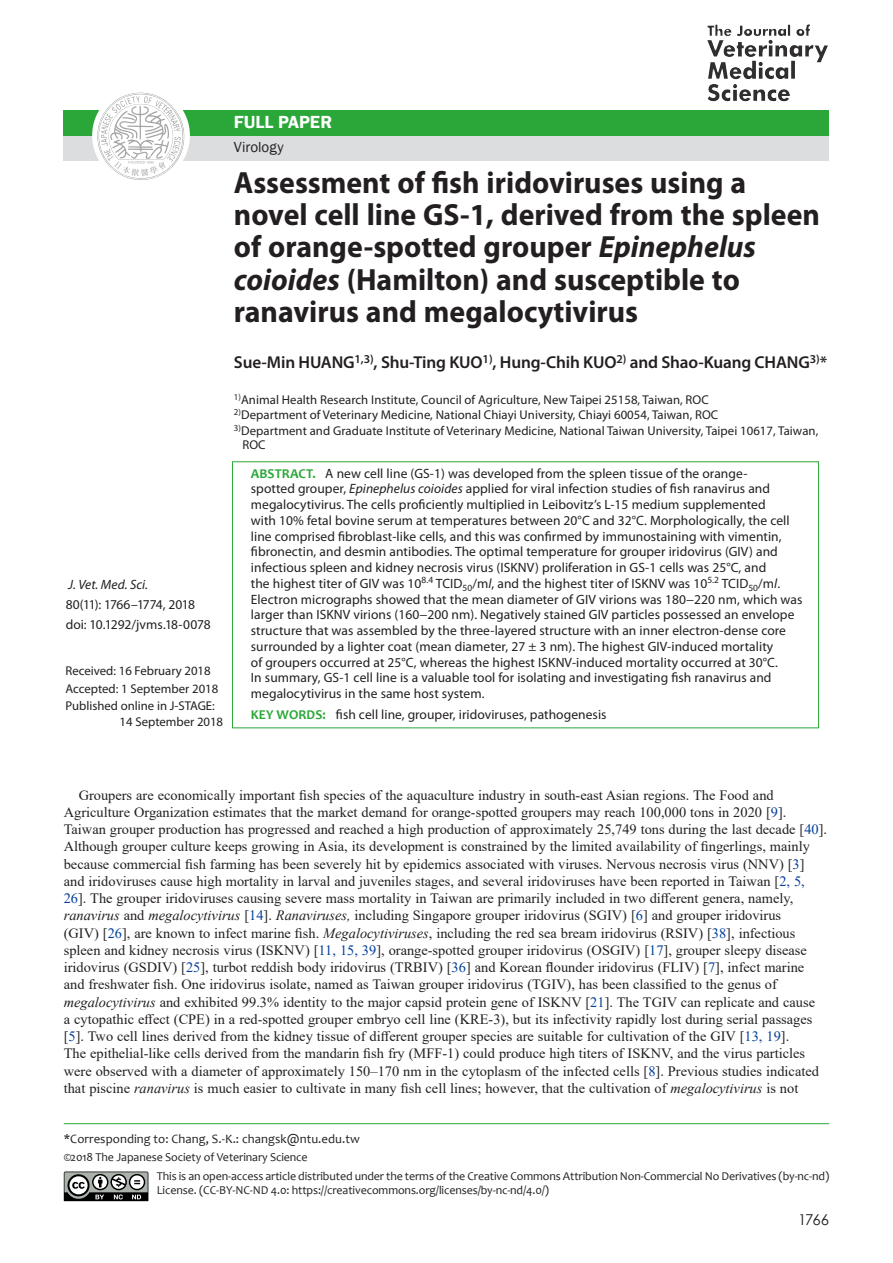
<style>
.page{position:relative;width:893px;height:1263px;background:#fff}
.page>*{position:absolute;margin:0;border:0;box-sizing:border-box;transform-origin:0 0}
.t1{font:700 30.75px/32.2px "Myriad Pro";color:#231f20}
.t2{font:600 18px "Franklin Gothic";color:#fff}
.t3{font:600 17.25px "Myriad Pro";letter-spacing:-.01em;color:#231f20}
.t4{font:15px "Franklin Gothic";color:#231f20}
.t5{font:15px "Century Gothic";color:#231f20}
.t6{font:14.25px/17.2px "Times New Roman";color:#231f20}
.t7{font:13.5px/15.8px "Myriad Pro";letter-spacing:.005em;color:#231f20}
.t8{font:13.5px/20px "Myriad Pro";letter-spacing:-.02em;color:#231f20}
.t9{font:italic 13.5px "Myriad Pro";color:#231f20}
.t10{font:12.75px/15.6px "Myriad Pro";letter-spacing:.005em;color:#231f20}
.t11{font:12.75px "Candara";letter-spacing:.005em;color:#231f20}
.t12{font:12px/20px "Candara";letter-spacing:-.01em;color:#231f20}
.s1{font-style:italic}
.s2{font-family:"Candara";font-weight:700;color:#2aa738}
.s3{color:#003f98}
</style>
<div class="page">
<hr style="left:64px;top:1123px;width:765px;height:1px;background:#2aa738">
<div style="left:64px;top:136px;width:765px;height:25px;background:#dcdddf"></div>
<div style="left:64px;top:111px;width:765px;height:25px;background:#2aa738"></div>
<div style="left:92px;top:87px;width:98px;height:97px;background:#fff;border-radius:50%"></div>
<svg style="left:94px;top:92px;width:93px;height:88px"></svg>
<img style="left:707px;top:24px;width:106px;height:33px">
<div style="left:232px;top:461px;width:587px;height:267px;border:1px solid #2aa738"></div>
<svg style="left:64px;top:1171px;width:84px;height:30px"></svg>
<p class="t9" style="left:68px;top:576px;width:81px">J. Vet. Med. Sci.</p>
<p class="t8" style="left:66px;top:594px;width:147px">80(11): 1766–1774, 2018 doi: 10.1292/jvms.18-0078</p>
<p class="t10" style="left:66px;top:661px;width:154px;line-height:17.9px">Received: 16 February 2018<br>Accepted: 1 September 2018<br>Published online in J-STAGE:</p>
<p class="t10" style="left:120px;top:714px;width:105px">14 September 2018</p>
<p class="t2" style="left:234px;top:111px;width:100px">FULL PAPER</p>
<p class="t4" style="left:234px;top:138px;width:51px">Virology</p>
<h1 class="t1" style="left:234px;top:165px;width:587px">Assessment of fish iridoviruses using a novel cell line GS-1, derived from the spleen of orange-spotted grouper <span class="s1">Epinephelus coioides</span> (Hamilton) and susceptible to ranavirus and megalocytivirus</h1>
<p class="t3" style="left:234px;top:352px;width:595px">Sue-Min HUANG<sup>1,3)</sup>, Shu-Ting KUO<sup>1)</sup>, Hung-Chih KUO<sup>2)</sup> and Shao-Kuang CHANG<sup>3)</sup>*</p>
<p class="t10" style="left:234px;top:392px;width:586px"><sup>1)</sup>Animal Health Research Institute, Council of Agriculture, New Taipei 25158, Taiwan, ROC<br><sup>2)</sup>Department of Veterinary Medicine, National Chiayi University, Chiayi 60054, Taiwan, ROC<br><sup>3)</sup>Department and Graduate Institute of Veterinary Medicine, National Taiwan University, Taipei 10617, Taiwan,</p>
<p class="t10" style="left:242px;top:437px;width:25px">ROC</p>
<p class="t7" style="left:251px;top:465px;width:553px"><span class="s2">ABSTRACT.</span> A new cell line (GS-1) was developed from the spleen tissue of the orange-<br>spotted grouper, <span class="s1">Epinephelus coioides</span> applied for viral infection studies of fish ranavirus and megalocytivirus. The cells proficiently multiplied in Leibovitz’s L-15 medium supplemented<br>with 10% fetal bovine serum at temperatures between 20°C and 32°C. Morphologically, the cell line comprised fibroblast-like cells, and this was confirmed by immunostaining with vimentin, fibronectin, and desmin antibodies. The optimal temperature for grouper iridovirus (GIV) and infectious spleen and kidney necrosis virus (ISKNV) proliferation in GS-1 cells was 25°C, and<br>the highest titer of GIV was 10<sup>8.4</sup> TCID<sub>50</sub>/m<span class="s1">l</span>, and the highest titer of ISKNV was 10<sup>5.2</sup> TCID<sub>50</sub>/m<span class="s1">l</span>.<br>Electron micrographs showed that the mean diameter of GIV virions was 180−220 nm, which was larger than ISKNV virions (160−200 nm). Negatively stained GIV particles possessed an envelope structure that was assembled by the three-layered structure with an inner electron-dense core surrounded by a lighter coat (mean diameter, 27 ± 3 nm). The highest GIV-induced mortality<br>of groupers occurred at 25°C, whereas the highest ISKNV-induced mortality occurred at 30°C.<br>In summary, GS-1 cell line is a valuable tool for isolating and investigating fish ranavirus and megalocytivirus in the same host system.</p>
<p class="t7" style="left:251px;top:706px;width:357px"><span class="s2">KEY WORDS:</span> fish cell line, grouper, iridoviruses, pathogenesis</p>
<p class="t6" style="left:64px;top:786px;width:765px;text-indent:15px">Groupers are economically important fish species of the aquaculture industry in south-east Asian regions. The Food and Agriculture Organization estimates that the market demand for orange-spotted groupers may reach 100,000 tons in 2020 [<span class="s3">9</span>].<br>Taiwan grouper production has progressed and reached a high production of approximately 25,749 tons during the last decade [<span class="s3">40</span>].<br>Although grouper culture keeps growing in Asia, its development is constrained by the limited availability of fingerlings, mainly because commercial fish farming has been severely hit by epidemics associated with viruses. Nervous necrosis virus (NNV) [<span class="s3">3</span>] and iridoviruses cause high mortality in larval and juveniles stages, and several iridoviruses have been reported in Taiwan [<span class="s3">2, 5, 26</span>]. The grouper iridoviruses causing severe mass mortality in Taiwan are primarily included in two different genera, namely, <span class="s1">ranavirus</span> and <span class="s1">megalocytivirus</span> [<span class="s3">14</span>]. <span class="s1">Ranaviruses,</span> including Singapore grouper iridovirus (SGIV) [<span class="s3">6</span>] and grouper iridovirus<br>(GIV) [<span class="s3">26</span>], are known to infect marine fish. <span class="s1">Megalocytiviruses</span>, including the red sea bream iridovirus (RSIV) [<span class="s3">38</span>], infectious spleen and kidney necrosis virus (ISKNV) [<span class="s3">11, 15, 39</span>], orange-spotted grouper iridovirus (OSGIV) [<span class="s3">17</span>], grouper sleepy disease iridovirus (GSDIV) [<span class="s3">25</span>], turbot reddish body iridovirus (TRBIV) [<span class="s3">36</span>] and Korean flounder iridovirus (FLIV) [<span class="s3">7</span>], infect marine and freshwater fish. One iridovirus isolate, named as Taiwan grouper iridovirus (TGIV), has been classified to the genus of <span class="s1">megalocytivirus</span> and exhibited 99.3% identity to the major capsid protein gene of ISKNV [<span class="s3">21</span>]. The TGIV can replicate and cause<br>a cytopathic effect (CPE) in a red-spotted grouper embryo cell line (KRE-3), but its infectivity rapidly lost during serial passages [<span class="s3">5</span>]. Two cell lines derived from the kidney tissue of different grouper species are suitable for cultivation of the GIV [<span class="s3">13, 19</span>].<br>The epithelial-like cells derived from the mandarin fish fry (MFF-1) could produce high titers of ISKNV, and the virus particles were observed with a diameter of approximately 150–170 nm in the cytoplasm of the infected cells [<span class="s3">8</span>]. Previous studies indicated that piscine <span class="s1">ranavirus</span> is much easier to cultivate in many fish cell lines; however, that the cultivation of <span class="s1">megalocytivirus</span> is not</p>
<p class="t11" style="left:64px;top:1130px;width:297px">*Corresponding to: Chang, S.-K.: changsk@ntu.edu.tw</p>
<p class="t12" style="left:157px;top:1146px;width:674px;text-indent:-93px">©2018 The Japanese Society of Veterinary Science<br>This is an open-access article distributed under the terms of the Creative Commons Attribution Non-Commercial No Derivatives (by-nc-nd)</p>
<p class="t12" style="left:157px;top:1180px;width:394px">License. (CC-BY-NC-ND 4.0: https://creativecommons.org/licenses/by-nc-nd/4.0/)</p>
<p class="t5" style="left:798px;top:1209px;width:33px">1766</p>
</div>
